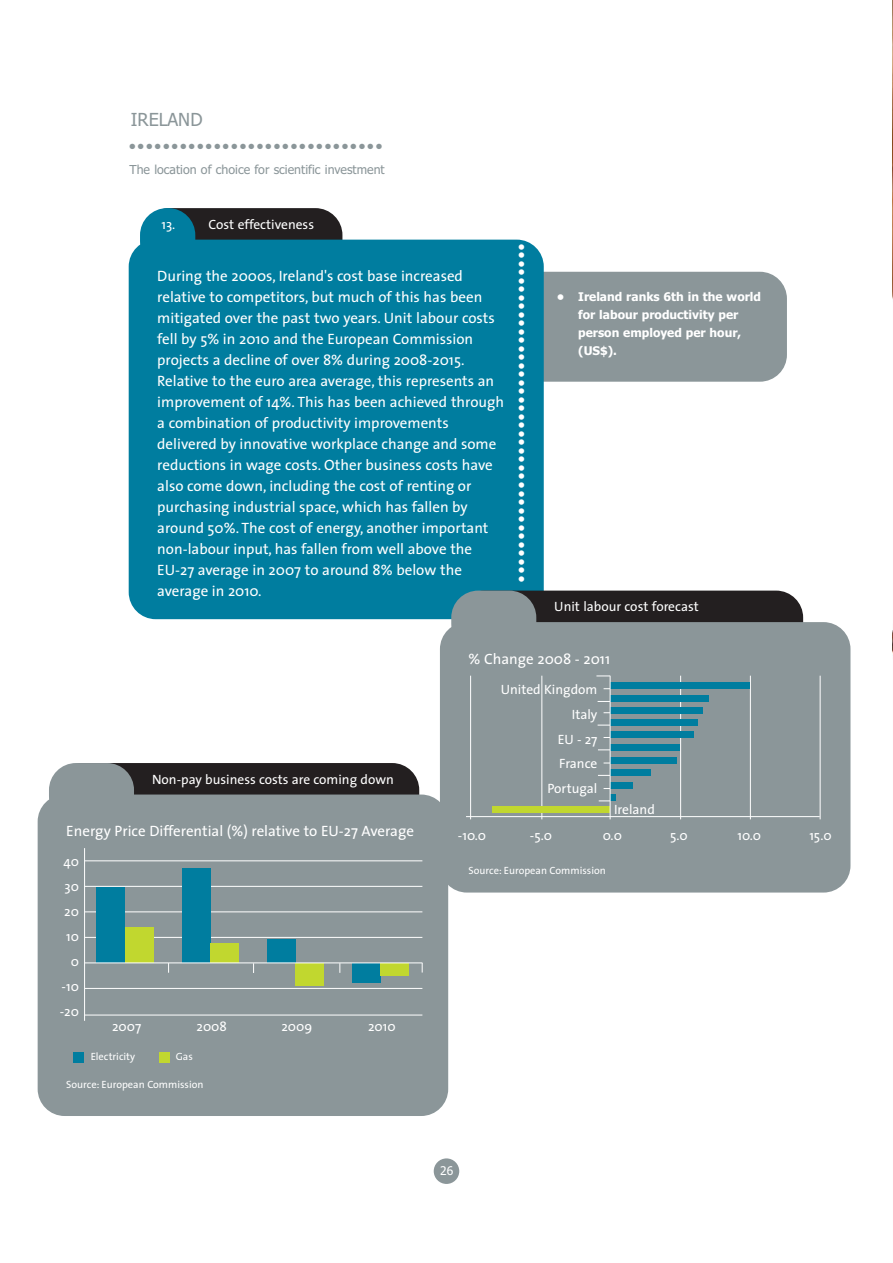
<style>
.page{position:relative;width:893px;height:1263px;background:#fff}
.page>*{position:absolute;margin:0;border:0;box-sizing:border-box;transform-origin:0 0}
.t1{font:18px "Tahoma";color:#8b9699}
.t2{font:15px/21px "The Sans";color:#fff}
.t3{font:13.5px/24.9px "The Sans";color:#fff;text-align:right}
.t4{font:12.3px "Tahoma";color:#8b9699}
.t5{font:700 12px/18px "Tahoma";color:#fff}
.t6{font:12px "Tahoma";color:#fff}
.t7{font:10.5px "The Sans";color:#fff}
.t8{font:7.5px "Zapf Dingbats";color:#fff}
.t9{font:7.5px "Zapf Dingbats";color:#8b9699}
</style>
<div class="page">
<img style="left:892px;top:0;width:1px;height:654px">
<div style="left:434px;top:1158px;width:25px;height:26px;background:#8b9699;border-radius:50%"></div>
<div style="left:514px;top:272px;width:273px;height:110px;background:#8b9699;border-radius:27px"></div>
<div style="left:142px;top:208px;width:200px;height:61px;background:#231f20;border-radius:27px"></div>
<div style="left:140px;top:208px;width:55px;height:60px;background:#007d9f;border-radius:27px"></div>
<div style="left:129px;top:240px;width:415px;height:379px;background:#007d9f;border-radius:27px"></div>
<div style="left:457px;top:591px;width:346px;height:61px;background:#231f20;border-radius:27px"></div>
<div style="left:451px;top:591px;width:85px;height:60px;background:#8b9699;border-radius:27px"></div>
<div style="left:440px;top:622px;width:410px;height:270px;background:#8b9699;border-radius:27px"></div>
<hr style="left:470px;top:676px;width:1px;height:143px;background:#fff">
<hr style="left:466px;top:816px;width:354px;height:1px;background:#fff">
<hr style="left:542px;top:676px;width:1px;height:143px;background:#fff">
<hr style="left:680px;top:676px;width:1px;height:143px;background:#fff">
<hr style="left:750px;top:676px;width:1px;height:143px;background:#fff">
<hr style="left:820px;top:676px;width:1px;height:143px;background:#fff">
<div style="left:611px;top:683px;width:139px;height:6px;background:#007d9f"></div>
<div style="left:611px;top:695px;width:98px;height:7px;background:#007d9f"></div>
<div style="left:611px;top:707px;width:92px;height:6px;background:#007d9f"></div>
<div style="left:611px;top:719px;width:87px;height:7px;background:#007d9f"></div>
<div style="left:611px;top:732px;width:83px;height:6px;background:#007d9f"></div>
<div style="left:611px;top:744px;width:69px;height:6px;background:#007d9f"></div>
<div style="left:611px;top:757px;width:66px;height:7px;background:#007d9f"></div>
<div style="left:611px;top:769px;width:40px;height:7px;background:#007d9f"></div>
<div style="left:611px;top:782px;width:22px;height:7px;background:#007d9f"></div>
<div style="left:492px;top:806px;width:118px;height:7px;background:#c1d72f"></div>
<svg style="left:596px;top:676px;width:14px;height:1px"></svg>
<svg style="left:598px;top:701px;width:12px;height:1px"></svg>
<svg style="left:598px;top:725px;width:12px;height:1px"></svg>
<svg style="left:598px;top:750px;width:12px;height:1px"></svg>
<svg style="left:598px;top:775px;width:12px;height:1px"></svg>
<svg style="left:599px;top:795px;width:17px;height:7px"></svg>
<hr style="left:610px;top:676px;width:1px;height:143px;background:#fff">
<div style="left:55px;top:763px;width:364px;height:61px;background:#231f20;border-radius:27px"></div>
<div style="left:49px;top:763px;width:85px;height:60px;background:#8b9699;border-radius:27px"></div>
<div style="left:38px;top:794px;width:410px;height:322px;background:#8b9699;border-radius:27px"></div>
<hr style="left:84px;top:848px;width:1px;height:173px;background:#fff">
<hr style="left:85px;top:1015px;width:337px;height:1px;background:#fff">
<hr style="left:85px;top:860px;width:337px;height:1px;background:#fff">
<hr style="left:85px;top:886px;width:337px;height:1px;background:#fff">
<hr style="left:85px;top:912px;width:337px;height:1px;background:#fff">
<hr style="left:85px;top:937px;width:337px;height:1px;background:#fff">
<hr style="left:85px;top:988px;width:337px;height:1px;background:#fff">
<div style="left:97px;top:887px;width:28px;height:76px;background:#007d9f"></div>
<div style="left:125px;top:927px;width:28px;height:36px;background:#c1d72f"></div>
<div style="left:182px;top:869px;width:28px;height:94px;background:#007d9f"></div>
<div style="left:210px;top:944px;width:28px;height:19px;background:#c1d72f"></div>
<div style="left:267px;top:939px;width:28px;height:24px;background:#007d9f"></div>
<div style="left:295px;top:963px;width:28px;height:23px;background:#c1d72f"></div>
<div style="left:352px;top:963px;width:28px;height:19px;background:#007d9f"></div>
<div style="left:380px;top:963px;width:28px;height:12px;background:#c1d72f"></div>
<div style="left:159px;top:1053px;width:11px;height:10px;background:#c1d72f"></div>
<div style="left:73px;top:1053px;width:11px;height:10px;background:#007d9f"></div>
<hr style="left:85px;top:963px;width:337px;height:1px;background:#fff">
<p class="t1" style="left:131px;top:109px;width:73px">IRELAND</p>
<p class="t4" style="left:129px;top:162px;width:257px">The location of choice for scientific investment</p>
<p class="t9" style="left:129px;top:142px;width:254px">●●●●●●●●●●●●●●●●●●●●●●●●●●●●●●</p>
<p class="t3" style="left:161px;top:213px;width:15px">13.</p>
<p class="t3" style="left:209px;top:213px;width:107px">Cost effectiveness</p>
<p class="t2" style="left:157px;top:267px;width:348px">During the 2000s, Ireland's cost base increased relative to competitors, but much of this has been mitigated over the past two years. Unit labour costs fell by 5% in 2010 and the European Commission projects a decline of over 8% during 2008-2015.<br>Relative to the euro area average, this represents an improvement of 14%. This has been achieved through a combination of productivity improvements delivered by innovative workplace change and some reductions in wage costs. Other business costs have also come down, including the cost of renting or purchasing industrial space, which has fallen by around 50%. The cost of energy, another important non-labour input, has fallen from well above the EU-27 average in 2007 to around 8% below the average in 2010.</p>
<p class="t8" style="left:517px;top:582px;width:339px;rotate:-90deg">●●●●●●●●●●●●●●●●●●●●●●●●●●●●●●●●●●●●●●●●</p>
<p class="t5" style="left:578px;top:287px;width:184px;text-indent:-21px">• Ireland ranks 6th in the world for labour productivity per person employed per hour, (US$).</p>
<p class="t3" style="left:554px;top:596px;width:146px">Unit labour cost forecast</p>
<p class="t3" style="left:152px;top:768px;width:243px">Non-pay business costs are coming down</p>
<p class="t2" style="left:66px;top:822px;width:349px">Energy Price Differential (%) relative to EU-27 Average</p>
<p class="t3" style="left:60px;top:850px;width:21px">40<br>30<br>20<br>10<br>0 -10 -20</p>
<p class="t3" style="left:112px;top:1015px;width:31px">2007</p>
<p class="t3" style="left:196px;top:1015px;width:32px">2008</p>
<p class="t3" style="left:281px;top:1015px;width:32px">2009</p>
<p class="t3" style="left:368px;top:1015px;width:29px">2010</p>
<p class="t7" style="left:91px;top:1053px;width:46px">Electricity</p>
<p class="t7" style="left:176px;top:1053px;width:19px">Gas</p>
<p class="t7" style="left:66px;top:1080px;width:139px">Source: European Commission</p>
<p class="t2" style="left:468px;top:649px;width:143px">% Change 2008 - 2011</p>
<p class="t3" style="left:501px;top:678px;width:98px">United Kingdom<br>Italy<br>EU - 27<br>France<br>Portugal</p>
<p class="t3" style="left:614px;top:798px;width:42px">Ireland</p>
<p class="t3" style="left:458px;top:825px;width:30px">-10.0</p>
<p class="t3" style="left:530px;top:825px;width:24px">-5.0</p>
<p class="t3" style="left:603px;top:825px;width:21px">0.0</p>
<p class="t3" style="left:670px;top:825px;width:19px">5.0</p>
<p class="t3" style="left:737px;top:825px;width:25px">10.0</p>
<p class="t3" style="left:809px;top:825px;width:24px">15.0</p>
<p class="t7" style="left:468px;top:866px;width:139px">Source: European Commission</p>
<p class="t6" style="left:440px;top:1164px;width:15px">26</p>
</div>
